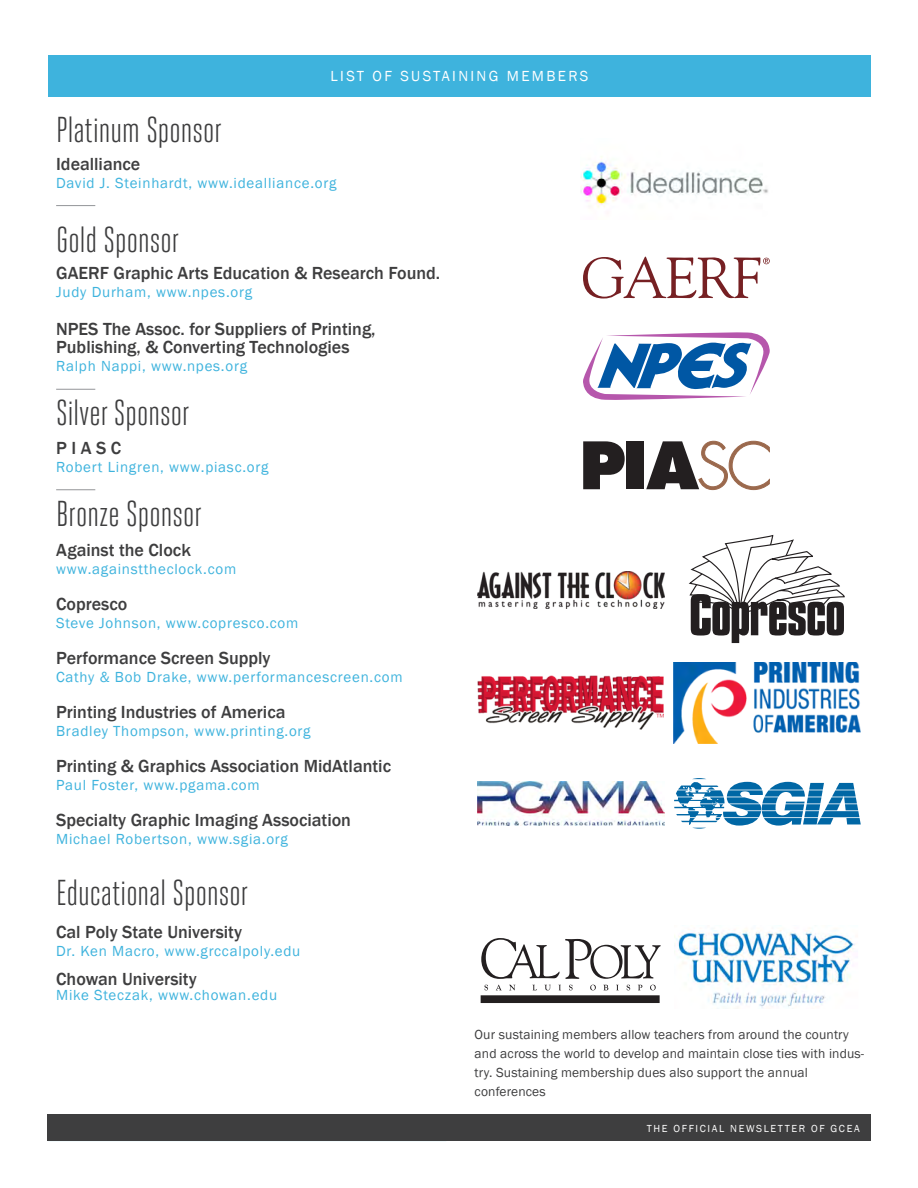
<style>
.page{position:relative;width:918px;height:1188px;background:#fff}
.page>*{position:absolute;margin:0;border:0;box-sizing:border-box;transform-origin:0 0}
.t1{font:36px "Heroic Condensed";color:#3e3e3f}
.t2{font:500 18px "Franklin Gothic";color:#3e3e3f}
.t3{font:15px "Franklin Gothic";letter-spacing:.05em;color:#3eb3dd}
.t4{font:15px "Franklin Gothic";letter-spacing:.155em;color:#fff}
.t5{font:13.5px/19.2px "Franklin Gothic";letter-spacing:.01em;color:#3e3e3f}
.t6{font:10.5px "Franklin Gothic";letter-spacing:.155em;color:#fff}
</style>
<div class="page">
<div style="left:47px;top:1115px;width:824px;height:26px;background:#3e3e3f"></div>
<hr style="left:56px;top:205px;width:39px;height:1px;background:#939598">
<hr style="left:56px;top:389px;width:39px;height:1px;background:#939598">
<hr style="left:56px;top:490px;width:39px;height:1px;background:#939598">
<div style="left:48px;top:55px;width:823px;height:41px;background:#3eb3dd"></div>
<svg style="left:583px;top:257px;width:187px;height:42px"></svg>
<svg style="left:583px;top:332px;width:187px;height:68px"></svg>
<svg style="left:583px;top:441px;width:42px;height:48px"></svg>
<div style="left:627px;top:441px;width:17px;height:48px;background:#231f20"></div>
<svg style="left:646px;top:441px;width:124px;height:49px"></svg>
<svg style="left:674px;top:778px;width:187px;height:51px"></svg>
<svg style="left:689px;top:536px;width:156px;height:107px"></svg>
<img style="left:478px;top:675px;width:186px;height:55px">
<img style="left:478px;top:781px;width:186px;height:44px">
<div style="left:481px;top:995px;width:179px;height:8px;background:#231f20"></div>
<svg style="left:481px;top:938px;width:180px;height:41px"></svg>
<svg style="left:484px;top:985px;width:4px;height:5px"></svg>
<svg style="left:496px;top:985px;width:5px;height:5px"></svg>
<svg style="left:509px;top:985px;width:6px;height:5px"></svg>
<svg style="left:532px;top:985px;width:5px;height:5px"></svg>
<svg style="left:545px;top:985px;width:6px;height:5px"></svg>
<svg style="left:569px;top:985px;width:4px;height:5px"></svg>
<svg style="left:590px;top:985px;width:6px;height:5px"></svg>
<svg style="left:603px;top:985px;width:5px;height:5px"></svg>
<svg style="left:626px;top:985px;width:4px;height:5px"></svg>
<svg style="left:638px;top:985px;width:4px;height:5px"></svg>
<svg style="left:650px;top:985px;width:6px;height:5px"></svg>
<img style="left:674px;top:928px;width:181px;height:80px">
<img style="left:580px;top:156px;width:188px;height:52px">
<img style="left:478px;top:572px;width:186px;height:36px">
<img style="left:674px;top:663px;width:186px;height:80px">
<p class="t4" style="left:331px;top:67px;width:259px">LIST OF SUSTAINING MEMBERS</p>
<p class="t1" style="left:56px;top:110px;width:167px">Platinum Sponsor</p>
<p class="t2" style="left:56px;top:153px;width:86px">Idealliance</p>
<p class="t3" style="left:56px;top:173px;width:282px">David J. Steinhardt, www.idealliance.org</p>
<p class="t1" style="left:56px;top:219px;width:124px">Gold Sponsor</p>
<p class="t2" style="left:56px;top:262px;width:386px">GAERF Graphic Arts Education &amp; Research Found.</p>
<p class="t3" style="left:56px;top:283px;width:197px">Judy Durham, www.npes.org</p>
<p class="t2" style="left:56px;top:318px;width:321px">NPES The Assoc. for Suppliers of Printing,</p>
<p class="t2" style="left:56px;top:336px;width:295px">Publishing, &amp; Converting Technologies</p>
<p class="t3" style="left:56px;top:357px;width:192px">Ralph Nappi, www.npes.org</p>
<p class="t1" style="left:56px;top:393px;width:135px">Silver Sponsor</p>
<p class="t2" style="left:56px;top:437px;width:67px">P I A S C</p>
<p class="t3" style="left:56px;top:458px;width:214px">Robert Lingren, www.piasc.org</p>
<p class="t1" style="left:56px;top:494px;width:147px">Bronze Sponsor</p>
<p class="t2" style="left:56px;top:539px;width:136px">Against the Clock</p>
<p class="t3" style="left:56px;top:560px;width:182px">www.againsttheclock.com</p>
<p class="t2" style="left:56px;top:593px;width:73px">Copresco</p>
<p class="t3" style="left:56px;top:614px;width:244px">Steve Johnson, www.copresco.com</p>
<p class="t2" style="left:56px;top:647px;width:216px">Performance Screen Supply</p>
<p class="t3" style="left:56px;top:668px;width:348px">Cathy &amp; Bob Drake, www.performancescreen.com</p>
<p class="t2" style="left:56px;top:701px;width:231px">Printing Industries of America</p>
<p class="t3" style="left:56px;top:722px;width:256px">Bradley Thompson, www.printing.org</p>
<p class="t2" style="left:56px;top:755px;width:336px">Printing &amp; Graphics Association MidAtlantic</p>
<p class="t3" style="left:56px;top:776px;width:205px">Paul Foster, www.pgama.com</p>
<p class="t2" style="left:56px;top:809px;width:296px">Specialty Graphic Imaging Association</p>
<p class="t3" style="left:56px;top:830px;width:233px">Michael Robertson, www.sgia.org</p>
<p class="t1" style="left:56px;top:873px;width:193px">Educational Sponsor</p>
<p class="t2" style="left:56px;top:921px;width:187px">Cal Poly State University</p>
<p class="t3" style="left:56px;top:942px;width:246px">Dr. Ken Macro, www.grccalpoly.edu</p>
<p class="t2" style="left:56px;top:968px;width:142px">Chowan University</p>
<p class="t3" style="left:56px;top:985px;width:223px">Mike Steczak, www.chowan.edu</p>
<p class="t5" style="left:475px;top:1025px;width:391px">Our sustaining members allow teachers from around the country and across the world to develop and maintain close ties with indus&shy;try. Sustaining membership dues also support the annual</p>
<p class="t5" style="left:475px;top:1082px;width:73px">conferences</p>
<p class="t6" style="left:647px;top:1121px;width:214px">THE OFFICIAL NEWSLETTER OF GCEA</p>
</div>
